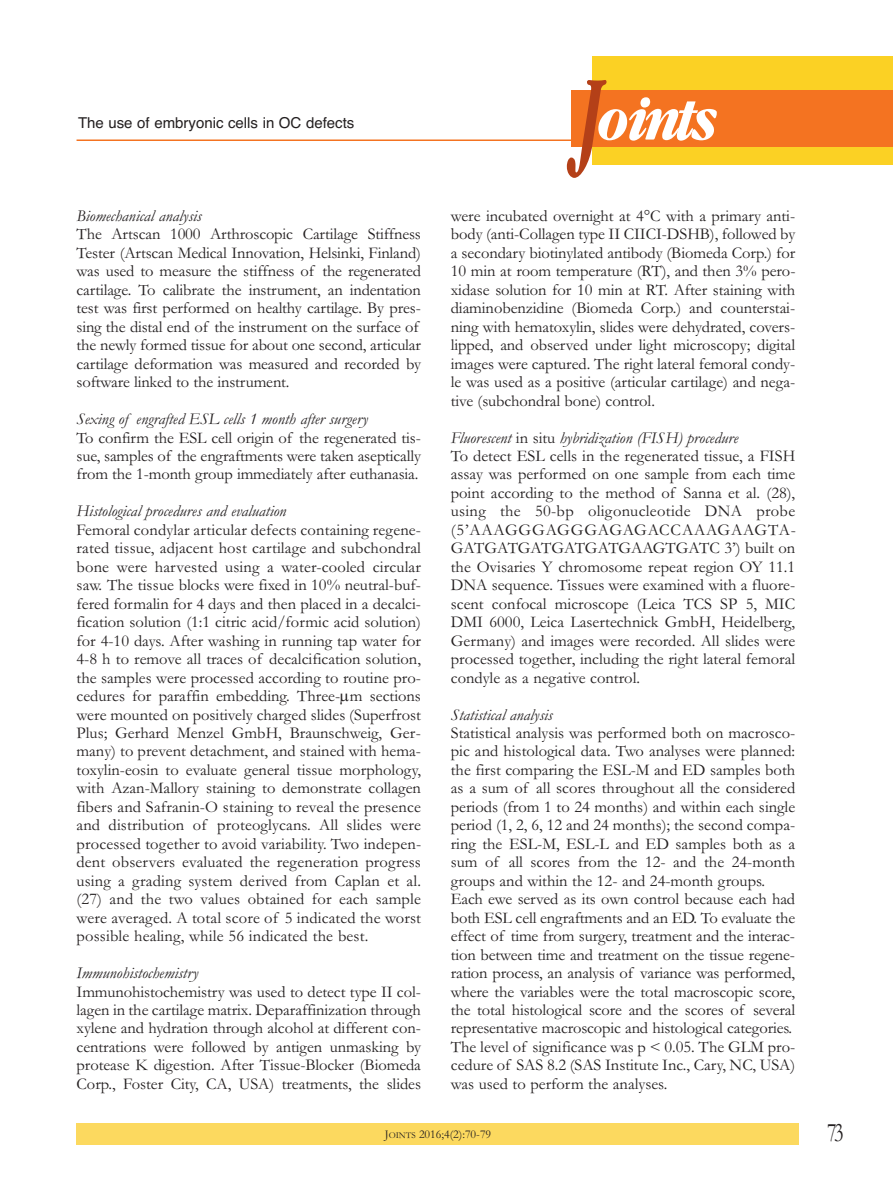
<style>
.page{position:relative;width:893px;height:1191px;background:#fff}
.page>*{position:absolute;margin:0;border:0;box-sizing:border-box;transform-origin:0 0}
.t1{font:italic 700 55.8px "Garamond Cond";letter-spacing:-.085em;color:#fff}
.t2{font:27px "Garamond";color:#231f20;scale:.75 1}
.t3{font:16.5px/18.5px "Garamond";color:#231f20;text-align:justify}
.t4{font:italic 16.5px "Garamond";color:#231f20}
.t5{font:15px "Helvetica";color:#231f20}
.t6{font:12px "Garamond";color:#231f20}
.s1{font-size:99.9px;color:#b44018}
.s2{font-style:italic}
.s3{font-size:9px}
</style>
<div class="page">
<div style="left:592px;top:56px;width:301px;height:108px;background:#fbd124"></div>
<div style="left:571px;top:91px;width:322px;height:56px;background:#f47321"></div>
<hr style="left:77px;top:139px;width:640px;height:2px;background:#f47321">
<div style="left:77px;top:1123px;width:722px;height:22px;background:#fcd95f"></div>
<p class="t5" style="left:78px;top:114px;width:278px">the use of embryonic cells in OC defects</p>
<p class="t4" style="left:77px;top:206px;width:127px">Biomechanical analysis</p>
<p class="t3" style="left:77px;top:224px;width:346px;text-align:left">the Artscan 1000 Arthroscopic Cartilage stiffness tester (Artscan Medical innovation, Helsinki, Finland) was used to measure the stiffness of the regenerated cartilage. to calibrate the instrument, an indentation test was first performed on healthy cartilage. By pres&shy;sing the distal end of the instrument on the surface of the newly formed tissue for about one second, articular cartilage deformation was measured and recorded by software linked to the instrument.</p>
<p class="t4" style="left:77px;top:409px;width:293px">Sexing of engrafted ESL cells 1 month after surgery</p>
<p class="t3" style="left:77px;top:427px;width:346px">to confirm the EsL cell origin of the regenerated tis&shy;sue, samples of the engraftments were taken aseptically from the 1-month group immediately after euthanasia.</p>
<p class="t4" style="left:77px;top:501px;width:211px">Histological procedures and evaluation</p>
<p class="t3" style="left:77px;top:520px;width:346px">Femoral condylar articular defects containing regene&shy;rated tissue, adjacent host cartilage and subchondral bone were harvested using a water-cooled circular saw. the tissue blocks were fixed in 10% neutral-buf&shy;fered formalin for 4 days and then placed in a decalci&shy;fication solution (1:1 citric acid/formic acid solution) for 4-10 days. After washing in running tap water for 4-8 h to remove all traces of decalcification solution, the samples were processed according to routine pro&shy;cedures for paraffin embedding. three- m sections were mounted on positively charged slides (superfrost Plus; Gerhard Menzel GmbH, Braunschweig, Ger&shy;many) to prevent detachment, and stained with hema&shy;toxylin-eosin to evaluate general tissue morphology, with Azan-Mallory staining to demonstrate collagen fibers and safranin-o staining to reveal the presence and distribution of proteoglycans. All slides were processed together to avoid variability. two indepen&shy;dent observers evaluated the regeneration progress using a grading system derived from Caplan et al. (27) and the two values obtained for each sample were averaged. A total score of 5 indicated the worst possible healing, while 56 indicated the best.</p>
<p class="t4" style="left:77px;top:962px;width:123px">Immunohistochemistry</p>
<p class="t3" style="left:77px;top:981px;width:346px">immunohistochemistry was used to detect type ii col&shy;lagen in the cartilage matrix. Deparaffinization through xylene and hydration through alcohol at different con&shy;centrations were followed by antigen unmasking by protease K digestion. After tissue-Blocker (Biomeda Corp., Foster City, CA, UsA) treatments, the slides</p>
<h1 class="t1" style="left:574px;top:88px;width:140px"><span class="s1">J</span>oints</h1>
<p class="t3" style="left:451px;top:206px;width:346px">were incubated overnight at 4°C with a primary anti&shy;body (anti-Collagen type ii CiiCi-DsHB), followed by a secondary biotinylated antibody (Biomeda Corp.) for 10 min at room temperature (Rt), and then 3% pero&shy;xidase solution for 10 min at Rt. After staining with diaminobenzidine (Biomeda Corp.) and counterstai&shy;ning with hematoxylin, slides were dehydrated, covers&shy;lipped, and observed under light microscopy; digital images were captured. the right lateral femoral condy&shy;le was used as a positive (articular cartilage) and nega&shy;tive (subchondral bone) control.</p>
<p class="t3" style="left:451px;top:427px;width:347px;text-align:left"><span class="s2">Fluorescent</span> in situ <span class="s2">hybridization (FISH) procedure<br></span>to detect EsL cells in the regenerated tissue, a FisH assay was performed on one sample from each time point according to the method of sanna et al. (28), using the 50-bp oligonucleotide DnA probe (5’AAAGGGAGGGAGAGACCAAAGAAGtA-GAtGAtGAtGAtGAtGAAGtGAtC 3’) built on the ovisaries Y chromosome repeat region oY 11.1<br>DnA sequence. tissues were examined with a fluore&shy;scent confocal microscope (Leica tCs sP 5, MiC DMi 6000, Leica Lasertechnick GmbH, Heidelberg, Germany) and images were recorded. All slides were processed together, including the right lateral femoral condyle as a negative control.</p>
<p class="t4" style="left:451px;top:704px;width:103px">Statistical analysis</p>
<p class="t3" style="left:451px;top:723px;width:346px;text-align:left">statistical analysis was performed both on macrosco&shy;pic and histological data. two analyses were planned: the first comparing the EsL-M and ED samples both as a sum of all scores throughout all the considered periods (from 1 to 24 months) and within each single period (1, 2, 6, 12 and 24 months); the second compa&shy;ring the EsL-M, EsL-L and ED samples both as a sum of all scores from the 12- and the 24-month groups and within the 12- and 24-month groups.<br>Each ewe served as its own control because each had both EsL cell engraftments and an ED. to evaluate the effect of time from surgery, treatment and the interac&shy;tion between time and treatment on the tissue regene&shy;ration process, an analysis of variance was performed, where the variables were the total macroscopic score, the total histological score and the scores of several representative macroscopic and histological categories. the level of significance was p &lt; 0.05. the GLM pro&shy;cedure of sAs 8.2 (sAs institute inc., Cary, nC, UsA) was used to perform the analyses.</p>
<p class="t6" style="left:385px;top:1126px;width:108px">J<span class="s3">oints</span> 2016;4(2):70-79</p>
<h2 class="t2" style="left:827px;top:1116px;width:24px">73</h2>
</div>
